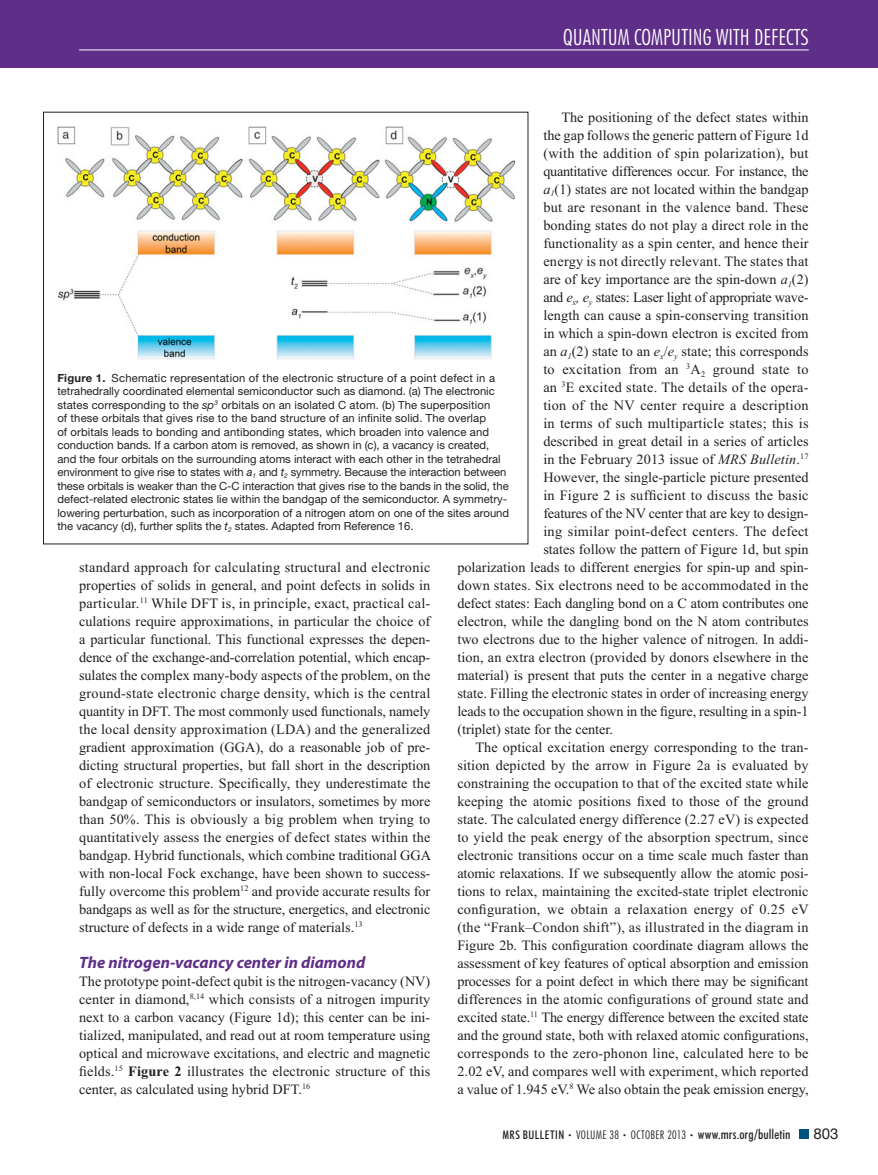
<style>
.page{position:relative;width:878px;height:1175px;background:#fff}
.page>*{position:absolute;margin:0;border:0;box-sizing:border-box;transform-origin:0 0}
.t1{font:300 condensed 22.5px "Futura BT";color:#fff}
.t2{font:italic 700 16.5px "Myriad Pro";color:#5f2e88}
.t3{font:15px "Helvetica Neue LT Std";color:#231f20}
.t4{font:14.25px/18px "Times New Roman";color:#231f20;text-align:justify}
.t5{font:14.25px "Times New Roman";letter-spacing:.02em;color:#231f20}
.t6{font:14.25px "Times New Roman";letter-spacing:-.02em;color:#231f20}
.t7{font:500 condensed 13.5px "Futura BT";letter-spacing:.01em;color:#231f20}
.t8{font:11.25px/13.5px "Helvetica Neue LT Std";color:#231f20}
.s1{font-style:italic}
.s2{font-weight:700}
.s3{font-size:12px}
.s4{font-weight:300;font-size:7.5px}
.s5{font-weight:300;font-size:12px}
</style>
<div class="page">
<div style="left:0;top:0;width:878px;height:68px;background:#5f2e88"></div>
<hr style="left:79px;top:50px;width:729px;height:1px;background:#fff">
<div style="left:799px;top:1130px;width:9px;height:8px;background:#005080"></div>
<img style="left:57px;top:126px;width:458px;height:233px">
<h1 class="t1" style="left:563px;top:29px;width:247px">QUANTUM COMPUTING WITH DEFECTS</h1>
<p class="t4" style="left:561px;top:109px;width:249px">The positioning of the defect states within</p>
<p class="t4" style="left:543px;top:127px;width:267px">the gap follows the generic pattern of Figure 1d</p>
<p class="t5" style="left:543px;top:147px;width:267px">(with the addition of spin polarization), but</p>
<p class="t6" style="left:543px;top:165px;width:267px">quantitative differences occur. For instance, the</p>
<p class="t4" style="left:543px;top:181px;width:267px"><span class="s1">a</span><sub>1</sub> (1) states are not located within the bandgap</p>
<p class="t5" style="left:543px;top:201px;width:267px">but are resonant in the valence band. These</p>
<p class="t4" style="left:543px;top:217px;width:267px">bonding states do not play a direct role in the</p>
<p class="t4" style="left:543px;top:235px;width:267px">functionality as a spin center, and hence their</p>
<p class="t5" style="left:543px;top:255px;width:267px">energy is not directly relevant. The states that</p>
<p class="t4" style="left:543px;top:271px;width:267px">are of key importance are the spin-down <span class="s1">a</span><sub>1</sub> (2)</p>
<p class="t6" style="left:543px;top:291px;width:267px">and <span class="s1">e</span><sub>x</sub><span class="s1">, e</span><sub>y</sub> states: Laser light of appropriate wave-</p>
<p class="t4" style="left:543px;top:307px;width:267px">length can cause a spin-conserving transition</p>
<p class="t4" style="left:543px;top:325px;width:267px">in which a spin-down electron is excited from</p>
<p class="t4" style="left:543px;top:343px;width:267px">an <span class="s1">a</span><sub>1</sub> (2) state to an <span class="s1">e</span><sub>x</sub> / <span class="s1">e</span><sub>y</sub> state; this corresponds</p>
<p class="t5" style="left:543px;top:363px;width:267px">to excitation from an <sup>3</sup> A <sub>2</sub> ground state to</p>
<p class="t5" style="left:543px;top:381px;width:267px">an <sup>3</sup> E excited state. The details of the opera-</p>
<p class="t5" style="left:543px;top:399px;width:267px">tion of the NV center require a description</p>
<p class="t5" style="left:543px;top:417px;width:267px">in terms of such multiparticle states; this is</p>
<p class="t4" style="left:543px;top:433px;width:267px">described in great detail in a series of articles</p>
<p class="t4" style="left:543px;top:451px;width:267px">in the February 2013 issue of <span class="s1">MRS Bulletin</span> . <sup>17</sup></p>
<p class="t4" style="left:543px;top:469px;width:267px">However, the single-particle picture presented</p>
<p class="t5" style="left:543px;top:489px;width:267px">in Figure 2 is sufficient to discuss the basic</p>
<p class="t4" style="left:543px;top:505px;width:267px">features of the NV center that are key to design-</p>
<p class="t5" style="left:543px;top:525px;width:267px">ing similar point-defect centers. The defect</p>
<p class="t4" style="left:543px;top:541px;width:267px">states follow the pattern of Figure 1d , but spin</p>
<p class="t4" style="left:457px;top:559px;width:353px">polarization leads to different energies for spin-up and spin-</p>
<p class="t5" style="left:457px;top:579px;width:352px">down states. Six electrons need to be accommodated in the</p>
<p class="t4" style="left:457px;top:595px;width:353px">defect states: Each dangling bond on a C atom contributes one</p>
<p class="t4" style="left:457px;top:613px;width:353px">electron, while the dangling bond on the N atom contributes</p>
<p class="t4" style="left:457px;top:631px;width:353px">two electrons due to the higher valence of nitrogen. In addi-</p>
<p class="t4" style="left:457px;top:649px;width:353px">tion, an extra electron (provided by donors elsewhere in the</p>
<p class="t4" style="left:457px;top:667px;width:353px">material) is present that puts the center in a negative charge</p>
<p class="t4" style="left:457px;top:685px;width:353px">state. Filling the electronic states in order of increasing energy</p>
<p class="t4" style="left:457px;top:703px;width:352px">leads to the occupation shown in the figure, resulting in a spin-1</p>
<p class="t4" style="left:457px;top:721px;width:157px">(triplet) state for the center.</p>
<p class="t4" style="left:475px;top:739px;width:335px">The optical excitation energy corresponding to the tran-</p>
<p class="t4" style="left:457px;top:757px;width:353px">sition depicted by the arrow in Figure 2a is evaluated by</p>
<p class="t4" style="left:457px;top:775px;width:352px">constraining the occupation to that of the excited state while</p>
<p class="t4" style="left:457px;top:793px;width:353px">keeping the atomic positions fixed to those of the ground</p>
<p class="t4" style="left:457px;top:811px;width:353px">state. The calculated energy difference (2.27 eV) is expected</p>
<p class="t5" style="left:457px;top:831px;width:353px">to yield the peak energy of the absorption spectrum, since</p>
<p class="t4" style="left:457px;top:847px;width:353px">electronic transitions occur on a time scale much faster than</p>
<p class="t4" style="left:457px;top:865px;width:353px">atomic relaxations. If we subsequently allow the atomic posi-</p>
<p class="t4" style="left:457px;top:883px;width:353px">tions to relax, maintaining the excited-state triplet electronic</p>
<p class="t5" style="left:457px;top:903px;width:353px">configuration, we obtain a relaxation energy of 0.25 eV</p>
<p class="t5" style="left:457px;top:921px;width:353px">(the “Frank–Condon shift”), as illustrated in the diagram in</p>
<p class="t4" style="left:457px;top:937px;width:353px">Figure 2b . This configuration coordinate diagram allows the</p>
<p class="t4" style="left:457px;top:955px;width:353px">assessment of key features of optical absorption and emission</p>
<p class="t4" style="left:457px;top:973px;width:353px">processes for a point defect in which there may be significant</p>
<p class="t4" style="left:457px;top:991px;width:353px">differences in the atomic configurations of ground state and</p>
<p class="t4" style="left:457px;top:1009px;width:353px">excited state. <sup>11</sup> The energy difference between the excited state</p>
<p class="t4" style="left:457px;top:1027px;width:353px">and the ground state, both with relaxed atomic configurations,</p>
<p class="t5" style="left:457px;top:1047px;width:353px">corresponds to the zero-phonon line, calculated here to be</p>
<p class="t4" style="left:457px;top:1063px;width:353px">2.02 eV, and compares well with experiment, which reported</p>
<p class="t4" style="left:457px;top:1081px;width:353px">a value of 1.945 eV. <sup>8</sup> We also obtain the peak emission energy,</p>
<p class="t8" style="left:57px;top:372px;width:453px"><span class="s2">Figure 1.</span> Schematic representation of the electronic structure of a point defect in a tetrahedrally coordinated elemental semiconductor such as diamond. (a) The electronic states corresponding to the <span class="s1">sp</span><sup>3</sup> orbitals on an isolated C atom. (b) The superposition<br>of these orbitals that gives rise to the band structure of an infinite solid. The overlap<br>of orbitals leads to bonding and antibonding states, which broaden into valence and conduction bands. If a carbon atom is removed, as shown in (c), a vacancy is created, and the four orbitals on the surrounding atoms interact with each other in the tetrahedral environment to give rise to states with <span class="s1">a</span><sub>1</sub> and <span class="s1">t</span><sub>2</sub> symmetry. Because the interaction between these orbitals is weaker than the C-C interaction that gives rise to the bands in the solid, the defect-related electronic states lie within the bandgap of the semiconductor. A symmetry&shy;lowering perturbation, such as incorporation of a nitrogen atom on one of the sites around the vacancy (d), further splits the <span class="s1">t</span><sub>2</sub> states. Adapted from Reference 16.</p>
<p class="t4" style="left:79px;top:559px;width:353px">standard approach for calculating structural and electronic properties of solids in general, and point defects in solids in particular. <sup>11</sup> While DFT is, in principle, exact, practical cal&shy;culations require approximations, in particular the choice of a particular functional. This functional expresses the depen&shy;dence of the exchange-and-correlation potential, which encap&shy;sulates the complex many-body aspects of the problem, on the ground-state electronic charge density, which is the central quantity in DFT. The most commonly used functionals, namely the local density approximation (LDA) and the generalized gradient approximation (GGA), do a reasonable job of pre&shy;dicting structural properties, but fall short in the description of electronic structure. Specifically, they underestimate the bandgap of semiconductors or insulators, sometimes by more than 50%. This is obviously a big problem when trying to quantitatively assess the energies of defect states within the bandgap. Hybrid functionals, which combine traditional GGA with non-local Fock exchange, have been shown to success&shy;fully overcome this problem <sup>12</sup> and provide accurate results for bandgaps as well as for the structure, energetics, and electronic structure of defects in a wide range of materials. <sup>13</sup></p>
<p class="t2" style="left:79px;top:956px;width:288px">The nitrogen-vacancy center in diamond</p>
<p class="t4" style="left:79px;top:973px;width:353px">The prototype point-defect qubit is the nitrogen-vacancy (NV) center in diamond, <sup>8</sup> <sup>,</sup> <sup>14</sup> which consists of a nitrogen impurity next to a carbon vacancy ( Figure 1d ); this center can be ini&shy;tialized, manipulated, and read out at room temperature using optical and microwave excitations, and electric and magnetic fields. <sup>15</sup> <span class="s2">Figure 2</span> illustrates the electronic structure of this center, as calculated using hybrid DFT. <sup>16</sup></p>
<p class="t7" style="left:502px;top:1129px;width:289px"><span class="s3">MRS BULLETIN</span> <span class="s4">•</span> <span class="s5">VOLUME 38</span> <span class="s4">•</span> <span class="s5">OCTOBER 2013</span> <span class="s4">•</span> www.mrs.org/bulletin</p>
<p class="t3" style="left:813px;top:1128px;width:27px">803</p>
</div>
